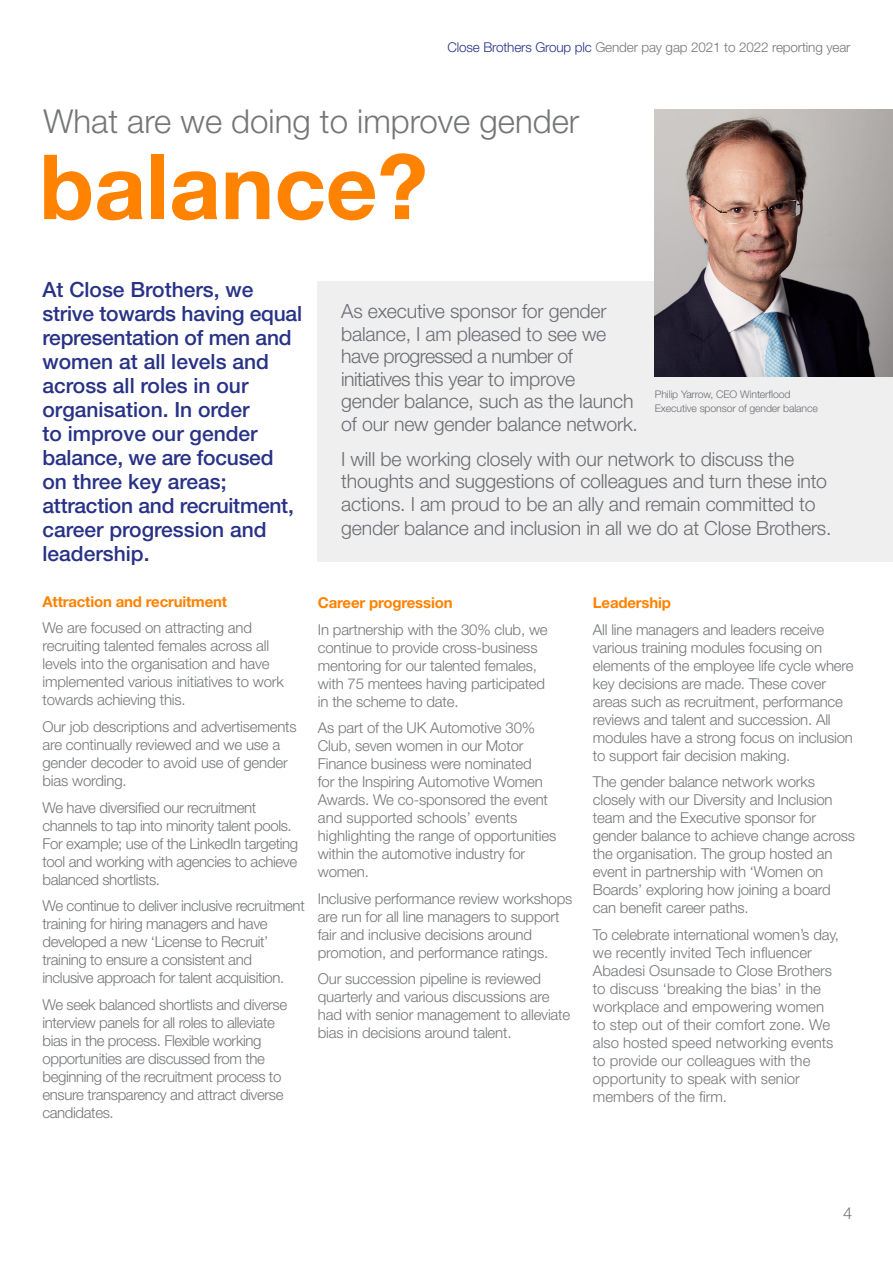
<style>
.page{position:relative;width:893px;height:1263px;background:#fff}
.page>*{position:absolute;margin:0;border:0;box-sizing:border-box;transform-origin:0 0}
.t1{font:700 90px "Helvetica Neue LT Std";color:#ff8200}
.t2{font:300 33px "Helvetica Neue LT Std";color:#747678}
.t3{font:500 21px/24px "Helvetica Neue LT Std";color:#283286}
.t4{font:300 19.5px/22.5px "Helvetica Neue LT Std";letter-spacing:-.01em;color:#6a6d71}
.t5{font:300 16.5px "Helvetica Neue LT Std";color:#747678}
.t6{font:300 15px/18px "Helvetica Neue LT Std";letter-spacing:-.01em;color:#747678}
.t7{font:700 15px "Helvetica Neue LT Std";letter-spacing:-.01em;color:#ff8200}
.t8{font:300 13.5px "Helvetica Neue LT Std";letter-spacing:-.01em;color:#747678}
.t9{font:300 10.5px/13.5px "Helvetica Neue LT Std";letter-spacing:-.01em;color:#6a6d71}
.s1{color:#283286}
</style>
<div class="page">
<div style="left:317px;top:281px;width:576px;height:280px;background:#efeff0"></div>
<img style="left:655px;top:110px;width:238px;height:267px">
<p class="t8" style="left:447px;top:39px;width:405px"><span class="s1">Close Brothers Group plc</span> Gender pay gap 2021 to 2022 reporting year</p>
<h2 class="t2" style="left:44px;top:101px;width:537px">What are we doing to improve gender</h2>
<h1 class="t1" style="left:39px;top:131px;width:390px">balance?</h1>
<p class="t3" style="left:43px;top:277px;width:261px">At Close Brothers, we strive towards having equal representation of men and women at all levels and across all roles in our organisation. In order<br>to improve our gender balance, we are focused on three key areas; attraction and recruitment, career progression and leadership.</p>
<p class="t7" style="left:42px;top:592px;width:186px">Attraction and recruitment</p>
<p class="t6" style="left:42px;top:619px;width:243px">We are focused on attracting and recruiting talented females across all levels into the organisation and have implemented various initiatives to work towards achieving this.</p>
<p class="t6" style="left:42px;top:717px;width:256px">Our job descriptions and advertisements are continually reviewed and we use a gender decoder to avoid use of gender bias wording.</p>
<p class="t6" style="left:42px;top:798px;width:257px">We have diversified our recruitment channels to tap into minority talent pools.<br>For example; use of the LinkedIn targeting tool and working with agencies to achieve balanced shortlists.</p>
<p class="t6" style="left:42px;top:896px;width:264px">We continue to deliver inclusive recruitment training for hiring managers and have developed a new ‘License to Recruit’ training to ensure a consistent and inclusive approach for talent acquisition.</p>
<p class="t6" style="left:42px;top:995px;width:246px">We seek balanced shortlists and diverse interview panels for all roles to alleviate bias in the process. Flexible working opportunities are discussed from the beginning of the recruitment process to ensure transparency and attract diverse candidates.</p>
<h3 class="t4" style="left:341px;top:299px;width:298px">As executive sponsor for gender balance, I am pleased to see we have progressed a number of initiatives this year to improve gender balance, such as the launch of our new gender balance network.</h3>
<h3 class="t4" style="left:341px;top:447px;width:492px;line-height:23px">I will be working closely with our network to discuss the thoughts and suggestions of colleagues and turn these into actions. I am proud to be an ally and remain committed to gender balance and inclusion in all we do at Close Brothers.</h3>
<p class="t9" style="left:655px;top:387px;width:164px">Philip Yarrow, CEO Winterflood<br>Executive sponsor of gender balance</p>
<p class="t7" style="left:318px;top:594px;width:136px">Career progression</p>
<p class="t6" style="left:318px;top:620px;width:231px">In partnership with the 30% club, we continue to provide cross-business mentoring for our talented females, with 75 mentees having participated in the scheme to date.</p>
<p class="t6" style="left:318px;top:719px;width:240px">As part of the UK Automotive 30%<br>Club, seven women in our Motor<br>Finance business were nominated<br>for the Inspiring Automotive Women<br>Awards. We co-sponsored the event and supported schools’ events highlighting the range of opportunities within the automotive industry for women.</p>
<p class="t6" style="left:318px;top:889px;width:256px">Inclusive performance review workshops are run for all line managers to support fair and inclusive decisions around promotion, and performance ratings.</p>
<p class="t6" style="left:318px;top:970px;width:254px">Our succession pipeline is reviewed quarterly and various discussions are had with senior management to alleviate bias in decisions around talent.</p>
<p class="t7" style="left:593px;top:594px;width:80px">Leadership</p>
<p class="t6" style="left:593px;top:620px;width:262px">All line managers and leaders receive various training modules focusing on elements of the employee life cycle where key decisions are made. These cover areas such as recruitment, performance reviews and talent and succession. All modules have a strong focus on inclusion to support fair decision making.</p>
<p class="t6" style="left:593px;top:773px;width:264px">The gender balance network works closely with our Diversity and Inclusion team and the Executive sponsor for gender balance to achieve change across the organisation. The group hosted an event in partnership with ‘Women on Boards’ exploring how joining a board can benefit career paths.</p>
<p class="t6" style="left:593px;top:925px;width:248px">To celebrate international women’s day, we recently invited Tech influencer Abadesi Osunsade to Close Brothers to discuss ‘breaking the bias’ in the workplace and empowering women to step out of their comfort zone. We also hosted speed networking events to provide our colleagues with the opportunity to speak with senior members of the firm.</p>
<p class="t5" style="left:843px;top:1203px;width:11px">4</p>
</div>
